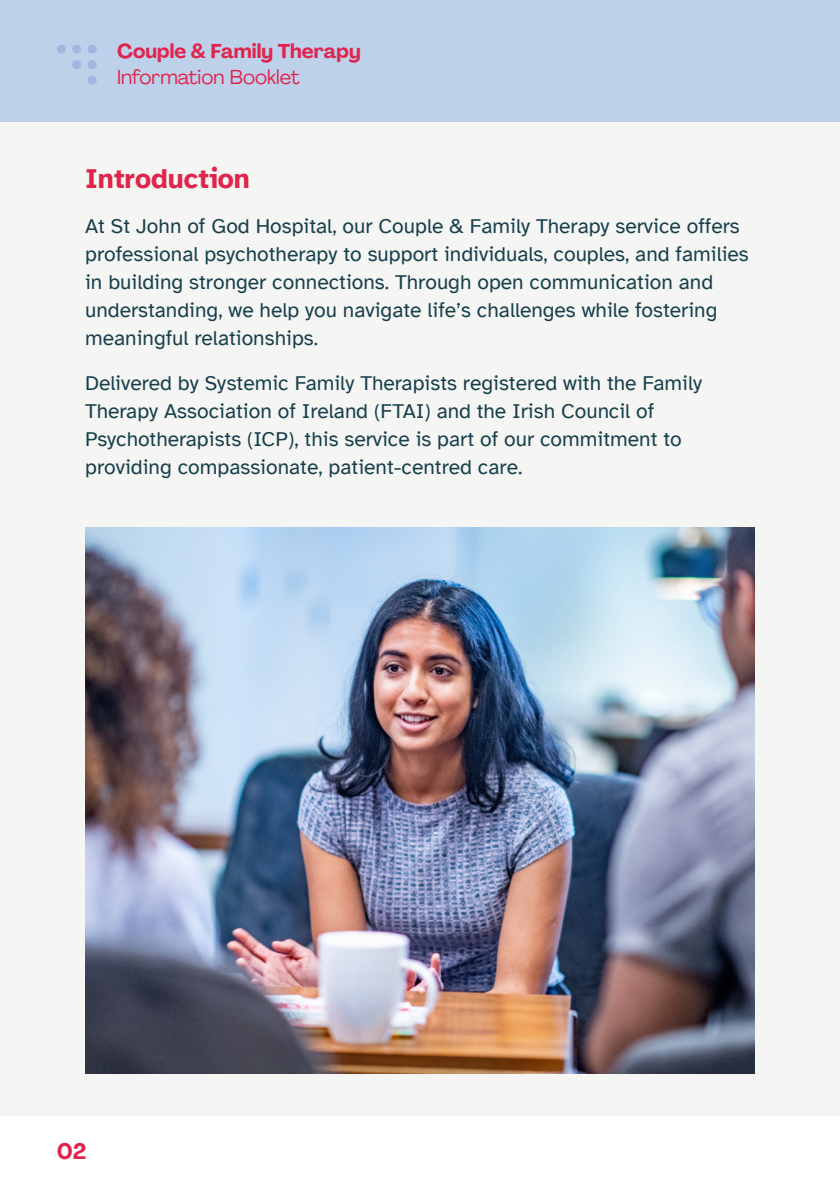
<style>
.page{position:relative;width:840px;height:1191px;background:#fff}
.page>*{position:absolute;margin:0;border:0;box-sizing:border-box;transform-origin:0 0}
.t1{font:700 28px "Atkinson Hyperlegible";color:#e0254d}
.t2{font:700 22px "Agrandir";color:#e0254d}
.t3{font:21px/28px "Atkinson Hyperlegible";color:#173f4c}
.t4{font:700 20px "Agrandir";color:#e0254d}
.t5{font:20px "Agrandir";color:#e0254d}
</style>
<div class="page">
<div style="left:0;top:121px;width:839px;height:995px;background:#f5f6f3"></div>
<img style="left:85px;top:527px;width:669px;height:546px">
<div style="left:0;top:0;width:839px;height:121px;background:#bed1eb"></div>
<div style="left:88px;top:76px;width:9px;height:9px;background:#9fb8df;border-radius:50%"></div>
<div style="left:72px;top:60px;width:9px;height:9px;background:#9fb8df;border-radius:50%"></div>
<div style="left:88px;top:60px;width:9px;height:9px;background:#9fb8df;border-radius:50%"></div>
<div style="left:88px;top:45px;width:9px;height:9px;background:#9fb8df;border-radius:50%"></div>
<div style="left:72px;top:45px;width:9px;height:9px;background:#9fb8df;border-radius:50%"></div>
<div style="left:57px;top:45px;width:9px;height:9px;background:#9fb8df;border-radius:50%"></div>
<p class="t4" style="left:117px;top:39px;width:245px">Couple &amp; Family Therapy</p>
<p class="t5" style="left:117px;top:65px;width:184px">Information Booklet</p>
<p class="t1" style="left:85px;top:162px;width:166px">Introduction</p>
<p class="t3" style="left:85px;top:212px;width:664px">At St John of God Hospital, our Couple &amp; Family Therapy service offers professional psychotherapy to support individuals, couples, and families in building stronger connections. Through open communication and understanding, we help you navigate life’s challenges while fostering meaningful relationships.</p>
<p class="t3" style="left:85px;top:369px;width:618px">Delivered by Systemic Family Therapists registered with the Family Therapy Association of Ireland (FTAI) and the Irish Council of Psychotherapists (ICP), this service is part of our commitment to providing compassionate, patient-centred care.</p>
<p class="t2" style="left:57px;top:1138px;width:31px">02</p>
</div>
